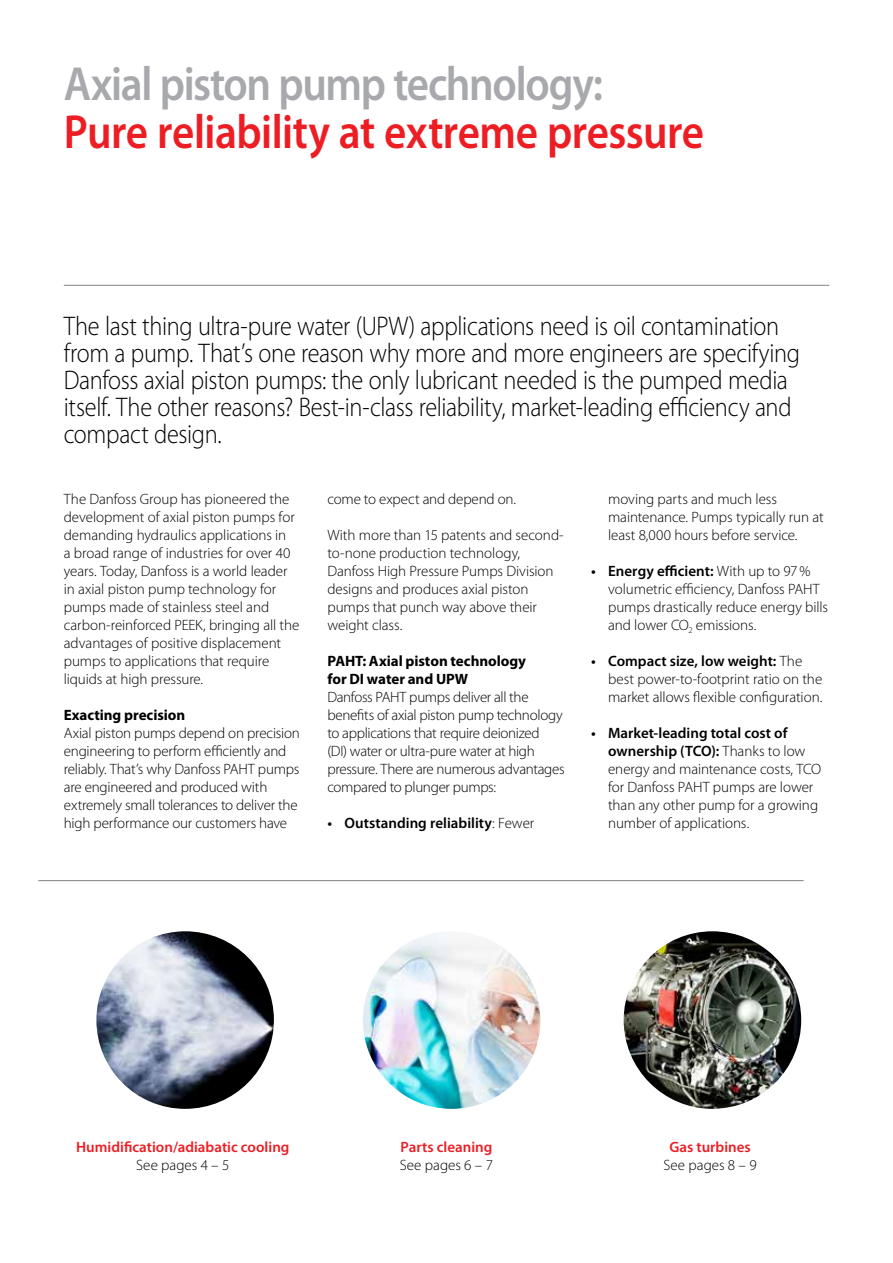
<style>
.page{position:relative;width:893px;height:1263px;background:#fff}
.page>*{position:absolute;margin:0;border:0;box-sizing:border-box;transform-origin:0 0}
.t1{font:600 48px "Myriad Pro";letter-spacing:-.01em;color:#ed1d24;scale:.9 1}
.t2{font:600 48px "Myriad Pro";letter-spacing:-.03em;color:#a7a9ac;scale:.9 1}
.t3{font:300 27px/27px "Myriad Pro";letter-spacing:-.015em;color:#000;scale:.9 1}
.t4{font:300 15px/18px "Myriad Pro";letter-spacing:-.005em;color:#000}
.t5{font:300 15px/18px "Myriad Pro";letter-spacing:-.025em;color:#000}
.t6{font:700 15px/18px "Myriad Pro";letter-spacing:-.005em;color:#000}
.t7{font:600 15px "Myriad Pro";color:#ed1d24}
.t8{font:600 15px "Myriad Pro";color:#000}
.s1{font-weight:300}
.s2{font-weight:600}
</style>
<div class="page">
<img style="left:624px;top:931px;width:177px;height:178px;border-radius:89px">
<img style="left:96px;top:931px;width:178px;height:178px;border-radius:89px">
<img style="left:363px;top:931px;width:177px;height:178px;border-radius:89px">
<hr style="left:38px;top:880px;width:766px;height:1px;background:#000">
<hr style="left:64px;top:285px;width:765px;height:1px;background:#000">
<h1 class="t2" style="left:64px;top:57px;width:601px">Axial piston pump technology:</h1>
<h1 class="t1" style="left:64px;top:105px;width:713px">Pure reliability at extreme pressure</h1>
<p class="t3" style="left:64px;top:313px;width:820px">The last thing ultra-pure water (UPW) applications need is oil contamination from a pump. That’s one reason why more and more engineers are specifying Danfoss axial piston pumps: the only lubricant needed is the pumped media itself. The other reasons? Best-in-class reliability, market-leading efficiency and compact design.</p>
<p class="t4" style="left:64px;top:490px;width:237px">The Danfoss Group has pioneered the development of axial piston pumps for demanding hydraulics applications in<br>a broad range of industries for over 40 years. Today, Danfoss is a world leader in axial piston pump technology for pumps made of stainless steel and carbon-reinforced PEEK, bringing all the advantages of positive displacement pumps to applications that require liquids at high pressure.</p>
<p class="t6" style="left:64px;top:706px;width:123px">Exacting precision</p>
<p class="t4" style="left:64px;top:724px;width:238px">Axial piston pumps depend on precision engineering to perform efficiently and reliably. That’s why Danfoss PAHT pumps are engineered and produced with extremely small tolerances to deliver the high performance our customers have</p>
<p class="t4" style="left:327px;top:490px;width:190px">come to expect and depend on.</p>
<p class="t4" style="left:327px;top:526px;width:238px">With more than 15 patents and second&shy;to-none production technology,<br>Danfoss High Pressure Pumps Division designs and produces axial piston pumps that punch way above their weight class.</p>
<p class="t6" style="left:327px;top:652px;width:200px">PAHT: Axial piston technology for DI water and UPW</p>
<p class="t5" style="left:327px;top:688px;width:239px">Danfoss PAHT pumps deliver all the benefits of axial piston pump technology to applications that require deionized<br>(DI) water or ultra-pure water at high pressure. There are numerous advantages compared to plunger pumps:</p>
<p class="t8" style="left:327px;top:815px;width:208px">• Outstanding reliability<span class="s1">: Fewer</span></p>
<p class="t4" style="left:608px;top:490px;width:217px">moving parts and much less maintenance. Pumps typically run at least 8,000 hours before service.</p>
<p class="t4" style="left:608px;top:562px;width:222px;text-indent:-17px"><span class="s2">• Energy efficient:</span> With up to 97% volumetric efficiency, Danfoss PAHT pumps drastically reduce energy bills and lower CO<sub>2</sub> emissions.</p>
<p class="t4" style="left:608px;top:652px;width:216px;text-indent:-17px"><span class="s2">• Compact size, low weight:</span> The best power-to-footprint ratio on the market allows flexible configuration.</p>
<p class="t4" style="left:608px;top:724px;width:214px;text-indent:-17px"><span class="s2">• Market-leading total cost of ownership (TCO):</span> Thanks to low energy and maintenance costs, TCO for Danfoss PAHT pumps are lower than any other pump for a growing number of applications.</p>
<p class="t7" style="left:76px;top:1139px;width:215px">Humidification/adiabatic cooling</p>
<p class="t4" style="left:136px;top:1156px;width:95px">See pages 4 – 5</p>
<p class="t7" style="left:400px;top:1139px;width:94px">Parts cleaning</p>
<p class="t4" style="left:400px;top:1156px;width:95px">See pages 6 – 7</p>
<p class="t7" style="left:669px;top:1139px;width:83px">Gas turbines</p>
<p class="t4" style="left:664px;top:1156px;width:95px">See pages 8 – 9</p>
</div>
